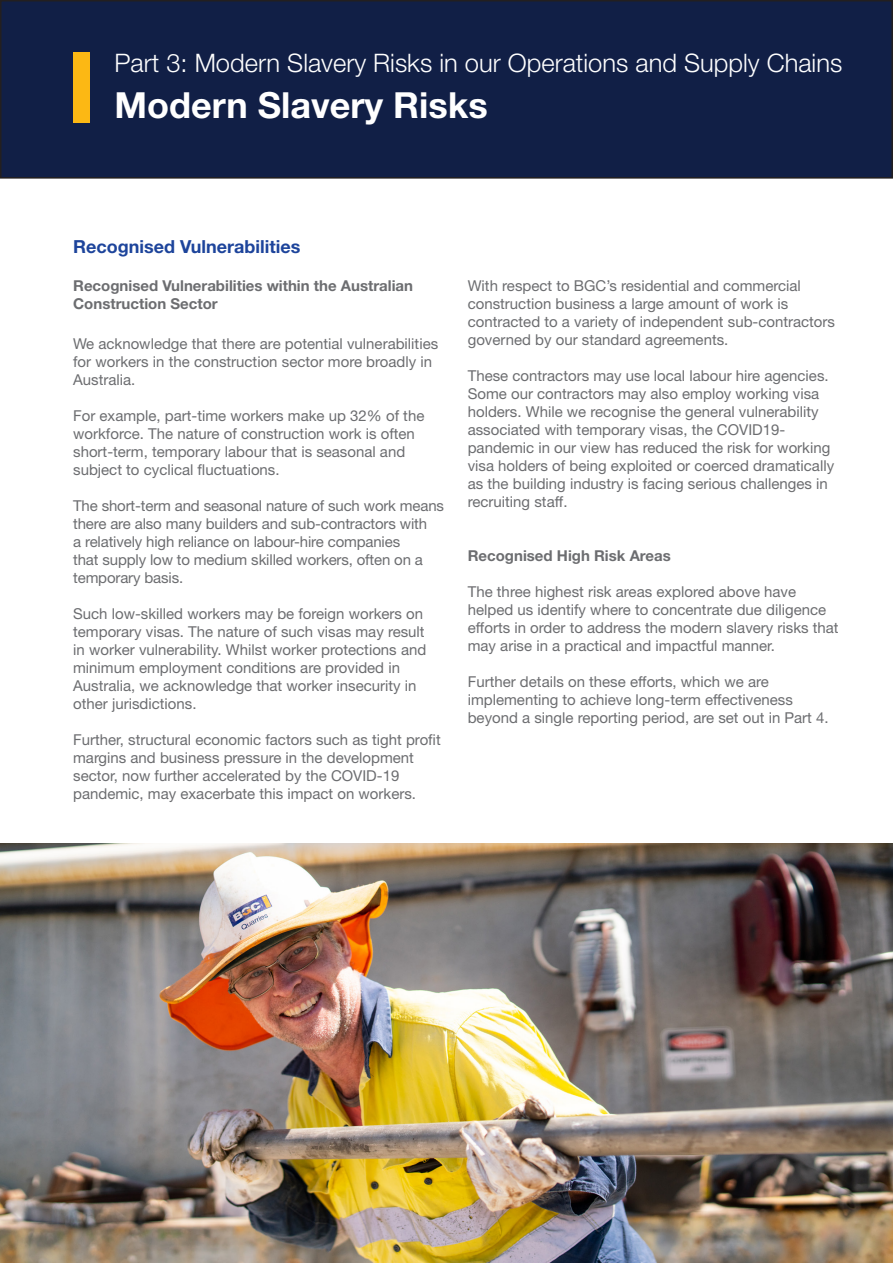
<style>
.page{position:relative;width:893px;height:1263px;background:#fff}
.page>*{position:absolute;margin:0;border:0;box-sizing:border-box;transform-origin:0 0}
.t1{font:700 36px "Helvetica Neue LT Std";color:#fff}
.t2{font:300 25.5px "Helvetica Neue LT Std";color:#fff}
.t3{font:700 18px "Helvetica Neue LT Std";color:#1d449b}
.t4{font:15px/18px "Helvetica Neue LT Std";color:#6c6d70}
.t5{font:700 15px/18px "Helvetica Neue LT Std";color:#6c6d70}
</style>
<div class="page">
<div style="left:1px;top:1px;width:891px;height:177px;background:#111f46"></div>
<div style="left:0;top:0;width:893px;height:179px;border:2px solid #231f20"></div>
<div style="left:74px;top:52px;width:16px;height:70px;background:#fcb814"></div>
<img style="left:0;top:843px;width:893px;height:420px">
<p class="t2" style="left:114px;top:47px;width:729px">Part 3: Modern Slavery Risks in our Operations and Supply Chains</p>
<p class="t1" style="left:115px;top:83px;width:375px">Modern Slavery Risks</p>
<p class="t3" style="left:73px;top:235px;width:229px">Recognised Vulnerabilities</p>
<p class="t5" style="left:73px;top:277px;width:341px">Recognised Vulnerabilities within the Australian<br>Construction Sector</p>
<p class="t4" style="left:73px;top:334px;width:367px">We acknowledge that there are potential vulnerabilities for workers in the construction sector more broadly in<br>Australia.</p>
<p class="t4" style="left:73px;top:406px;width:353px">For example, part-time workers make up 32% of the workforce. The nature of construction work is often short-term, temporary labour that is seasonal and subject to cyclical fluctuations.</p>
<p class="t4" style="left:73px;top:496px;width:372px">The short-term and seasonal nature of such work means there are also many builders and sub-contractors with<br>a relatively high reliance on labour-hire companies<br>that supply low to medium skilled workers, often on a temporary basis.</p>
<p class="t4" style="left:73px;top:604px;width:355px">Such low-skilled workers may be foreign workers on temporary visas. The nature of such visas may result in worker vulnerability. Whilst worker protections and minimum employment conditions are provided in Australia, we acknowledge that worker insecurity in other jurisdictions.</p>
<p class="t4" style="left:73px;top:730px;width:369px">Further, structural economic factors such as tight profit margins and business pressure in the development sector, now further accelerated by the COVID-19 pandemic, may exacerbate this impact on workers.</p>
<p class="t4" style="left:468px;top:277px;width:369px">With respect to BGC’s residential and commercial construction business a large amount of work is contracted to a variety of independent sub-contractors governed by our standard agreements.</p>
<p class="t4" style="left:468px;top:367px;width:368px">These contractors may use local labour hire agencies.<br>Some our contractors may also employ working visa holders. While we recognise the general vulnerability associated with temporary visas, the COVID19- pandemic in our view has reduced the risk for working visa holders of being exploited or coerced dramatically as the building industry is facing serious challenges in recruiting staff.</p>
<p class="t5" style="left:468px;top:547px;width:205px">Recognised High Risk Areas</p>
<p class="t4" style="left:468px;top:583px;width:372px">The three highest risk areas explored above have helped us identify where to concentrate due diligence efforts in order to address the modern slavery risks that may arise in a practical and impactful manner.</p>
<p class="t4" style="left:468px;top:673px;width:362px">Further details on these efforts, which we are implementing to achieve long-term effectiveness beyond a single reporting period, are set out in Part 4.</p>
</div>
